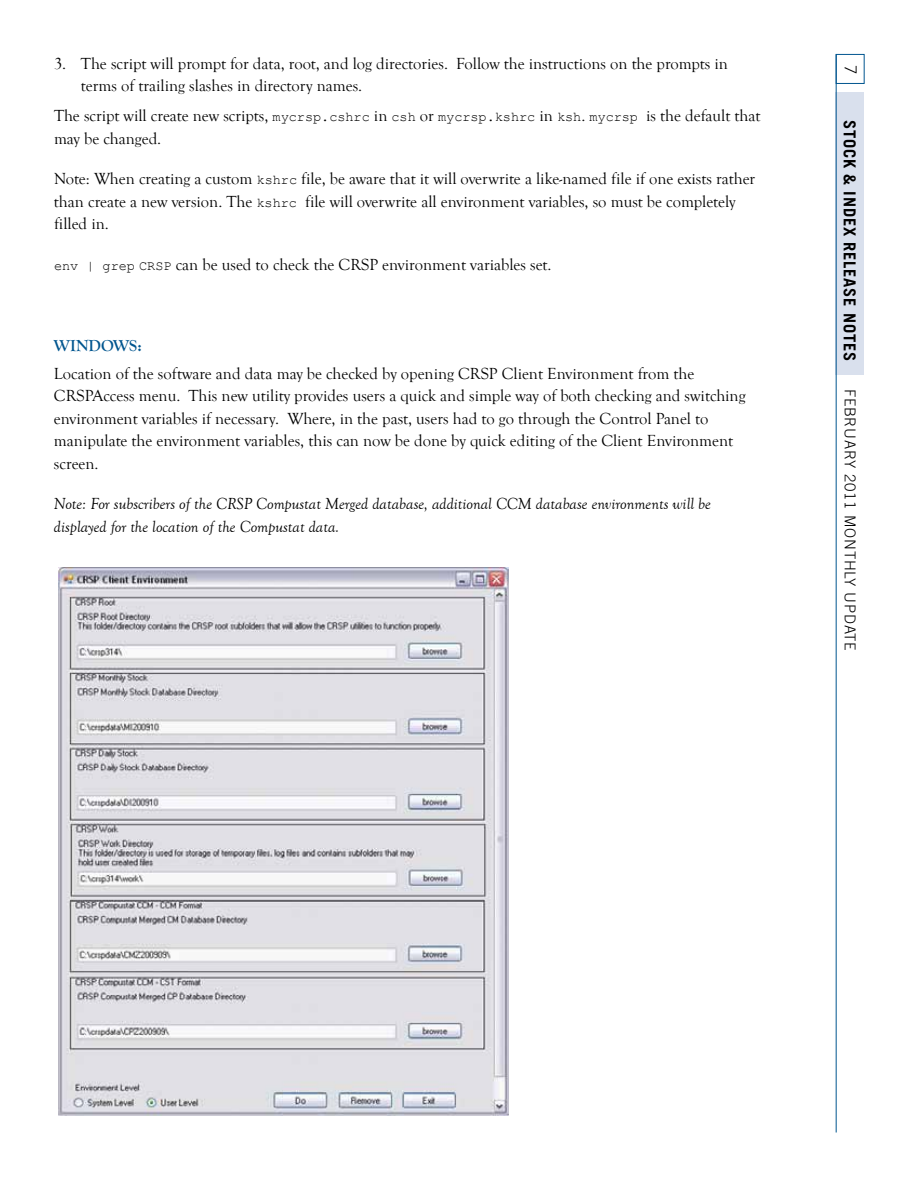
<style>
.page{position:relative;width:918px;height:1188px;background:#fff}
.page>*{position:absolute;margin:0;border:0;box-sizing:border-box;transform-origin:0 0}
.t1{font:16.5px/22.5px "Goudy Old Style T";color:#000}
.t2{font:italic 16.5px/22.5px "Goudy Old Style T";color:#000}
.t3{font:700 16.5px "Trade Gothic";letter-spacing:.05em;color:#000}
.t4{font:700 16.5px "Goudy Old Style T";color:#00558f}
.t5{font:300 16.5px "Trade Gothic";color:#000}
.t6{font:300 15px "Trade Gothic";letter-spacing:.05em;color:#000}
.s1{font-family:"Courier New";font-size:13.5px}
</style>
<div class="page">
<div style="left:836px;top:92px;width:28px;height:282px;background:#d9e0ed"></div>
<hr style="left:836px;top:54px;width:1px;height:1079px;background:#00558f">
<div style="left:836px;top:54px;width:29px;height:30px;border:1px solid #00558f"></div>
<img style="left:59px;top:567px;width:450px;height:548px">
<p class="t1" style="left:54px;top:52px;width:675px">3. The script will prompt for data, root, and log directories. Follow the instructions on the prompts in</p>
<p class="t5" style="left:861px;top:65px;width:11px;rotate:90deg">7</p>
<p class="t1" style="left:54px;top:71px;width:708px;line-height:30px;text-indent:27px">terms of trailing slashes in directory names.<br>The script will create new scripts, <span class="s1">mycrsp.cshrc</span> in <span class="s1">csh</span> or <span class="s1">mycrsp.kshrc</span> in <span class="s1">ksh</span>. <span class="s1">mycrsp</span> is the default that</p>
<p class="t1" style="left:54px;top:127px;width:109px">may be changed.</p>
<p class="t1" style="left:54px;top:168px;width:703px">Note: When creating a custom <span class="s1">kshrc</span> file, be aware that it will overwrite a like-named file if one exists rather than create a new version. The <span class="s1">kshrc</span> file will overwrite all environment variables, so must be completely filled in.</p>
<p class="t1" style="left:54px;top:253px;width:499px"><span class="s1">env | grep CRSP</span> can be used to check the CRSP environment variables set.</p>
<p class="t3" style="left:860px;top:120px;width:242px;rotate:90deg">Stock &amp; Index Release Notes</p>
<p class="t4" style="left:54px;top:336px;width:89px">WINDOWS:</p>
<p class="t1" style="left:54px;top:362px;width:693px">Location of the software and data may be checked by opening CRSP Client Environment from the CRSPAccess menu. This new utility provides users a quick and simple way of both checking and switching environment variables if necessary. Where, in the past, users had to go through the Control Panel to manipulate the environment variables, this can now be done by quick editing of the Client Environment screen.</p>
<p class="t2" style="left:54px;top:493px;width:658px">Note: For subscribers of the CRSP Compustat Merged database, additional CCM database environments will be displayed for the location of the Compustat data.</p>
<p class="t6" style="left:859px;top:388px;width:264px;rotate:90deg">February 2011 Monthly U pdate</p>
</div>
